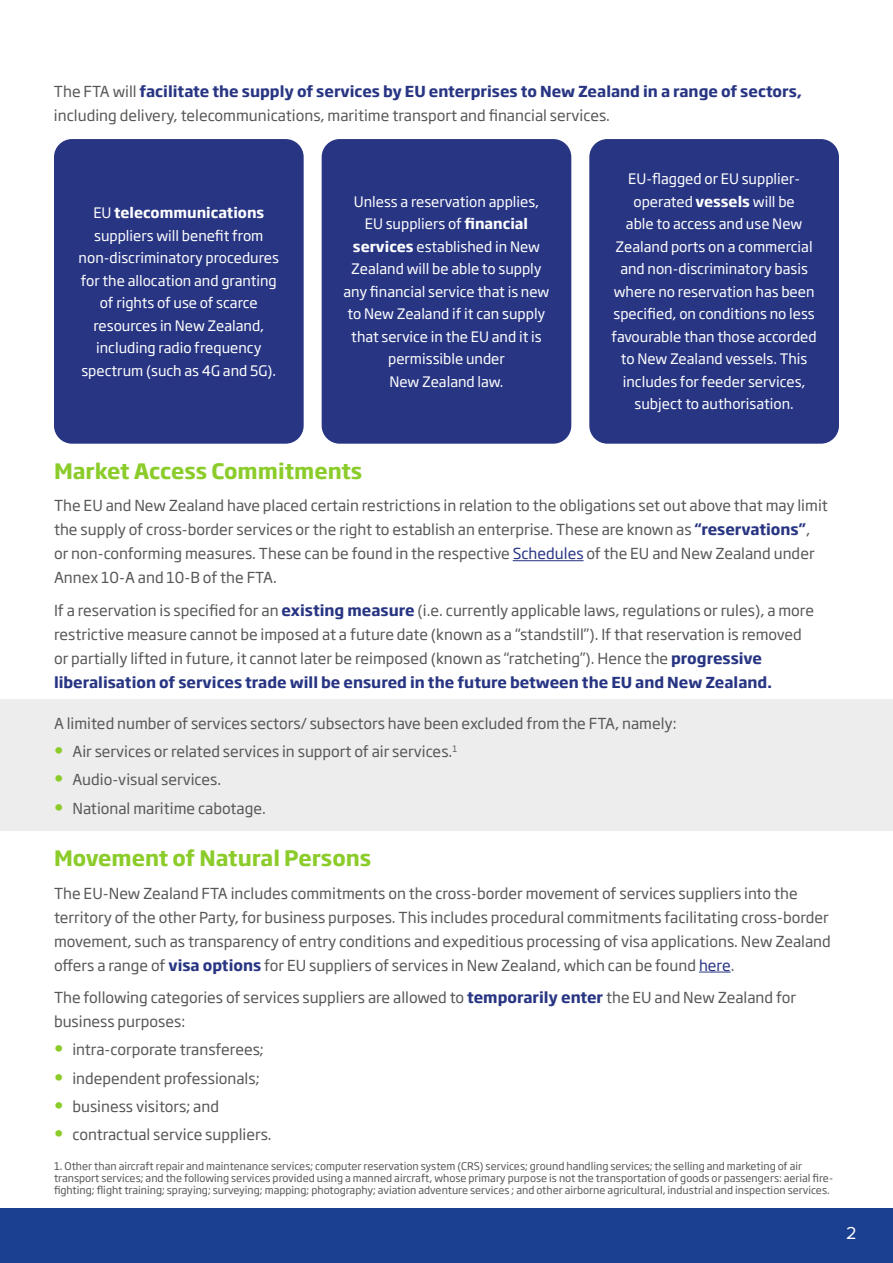
<style>
.page{position:relative;width:893px;height:1263px;background:#fff}
.page>*{position:absolute;margin:0;border:0;box-sizing:border-box;transform-origin:0 0}
.t1{font:700 21px "Soho Gothic Pro";color:#8bcc2a}
.t2{font:18px "Proxima Nova";color:#fff}
.t3{font:15px/24px "Soho Gothic Pro";color:#575756}
.t4{font:14.25px/22.5px "Soho Gothic Pro";color:#fff;text-align:center}
.t5{font:10.5px/12px "Soho Gothic Pro";color:#575756}
.t6{font:8.7px "Soho Gothic Pro";color:#575756}
.s1{font-weight:700;color:#283583}
.s2{font-weight:700}
.s3{color:#283583}
.s4{font-weight:500;font-size:18px;color:#8bcc2a}
</style>
<div class="page">
<div style="left:0;top:1209px;width:893px;height:54px;background:#1b3f91"></div>
<div style="left:0;top:699px;width:893px;height:132px;background:#ededed"></div>
<hr style="left:513px;top:560px;width:71px;height:1px;background:#283583">
<hr style="left:699px;top:972px;width:32px;height:1px;background:#283583">
<div style="left:54px;top:139px;width:250px;height:305px;background:#283583;border-radius:18px"></div>
<div style="left:322px;top:139px;width:249px;height:305px;background:#283583;border-radius:18px"></div>
<div style="left:589px;top:139px;width:250px;height:305px;background:#283583;border-radius:18px"></div>
<p class="t3" style="left:54px;top:79px;width:750px">The FTA will <span class="s1">facilitate the supply of services by EU enterprises to New Zealand in a range of sectors, </span>including delivery, telecommunications, maritime transport and financial services.</p>
<p class="t4" style="left:79px;top:201px;width:202px">EU <span class="s2">telecommunications </span>suppliers will benefit from non-discriminatory procedures for the allocation and granting of rights of use of scarce resources in New Zealand, including radio frequency spectrum (such as 4G and 5G).</p>
<p class="t4" style="left:344px;top:190px;width:207px">Unless a reservation applies,<br>EU suppliers of <span class="s2">financial services</span> established in New<br>Zealand will be able to supply any financial service that is new to New Zealand if it can supply that service in the EU and it is permissible under<br>New Zealand law.</p>
<p class="t4" style="left:612px;top:167px;width:207px">EU-flagged or EU supplier&shy;operated <span class="s2">vessels</span> will be<br>able to access and use New<br>Zealand ports on a commercial and non-discriminatory basis where no reservation has been specified, on conditions no less favourable than those accorded to New Zealand vessels. This includes for feeder services, subject to authorisation.</p>
<h2 class="t1" style="left:54px;top:454px;width:310px">Market Access Commitments</h2>
<p class="t3" style="left:54px;top:493px;width:775px">The EU and New Zealand have placed certain restrictions in relation to the obligations set out above that may limit the supply of cross-border services or the right to establish an enterprise. These are known as <span class="s1">“reservations”</span>, or non-conforming measures. These can be found in the respective <span class="s3">Schedules</span> of the EU and New Zealand under</p>
<p class="t3" style="left:54px;top:565px;width:224px">Annex 10-A and 10-B of the FTA.</p>
<p class="t3" style="left:54px;top:597px;width:761px">If a reservation is specified for an <span class="s1">existing measure</span> (i.e. currently applicable laws, regulations or rules), a more restrictive measure cannot be imposed at a future date (known as a “standstill”). If that reservation is removed or partially lifted in future, it cannot later be reimposed (known as “ratcheting”). Hence the <span class="s1">progressive liberalisation of services trade will be ensured in the future between the EU and New Zealand.</span></p>
<p class="t3" style="left:54px;top:710px;width:624px">A limited number of services sectors/ subsectors have been excluded from the FTA, namely:</p>
<p class="t6" style="left:452px;top:742px;width:6px">1</p>
<p class="t3" style="left:54px;top:739px;width:400px"><span class="s4">•</span> Air services or related services in support of air services.</p>
<p class="t3" style="left:54px;top:767px;width:169px"><span class="s4">•</span> Audio-visual services.</p>
<p class="t3" style="left:54px;top:795px;width:213px"><span class="s4">•</span> National maritime cabotage.</p>
<h2 class="t1" style="left:54px;top:841px;width:319px">Movement of Natural Persons</h2>
<p class="t3" style="left:54px;top:880px;width:778px">The EU-New Zealand FTA includes commitments on the cross-border movement of services suppliers into the territory of the other Party, for business purposes. This includes procedural commitments facilitating cross-border movement, such as transparency of entry conditions and expeditious processing of visa applications. New Zealand offers a range of <span class="s1">visa options</span> for EU suppliers of services in New Zealand, which can be found <span class="s3">here</span>.</p>
<p class="t3" style="left:54px;top:985px;width:743px">The following categories of services suppliers are allowed to <span class="s1">temporarily enter</span> the EU and New Zealand for business purposes:</p>
<p class="t3" style="left:54px;top:1037px;width:211px"><span class="s4">•</span> intra-corporate transferees;</p>
<p class="t3" style="left:54px;top:1065px;width:207px"><span class="s4">•</span> independent professionals;</p>
<p class="t3" style="left:54px;top:1093px;width:167px"><span class="s4">•</span> business visitors; and</p>
<p class="t3" style="left:54px;top:1122px;width:219px"><span class="s4">•</span> contractual service suppliers.</p>
<p class="t5" style="left:54px;top:1159px;width:781px">1. Other than aircraft repair and maintenance services; computer reservation system (CRS) services; ground handling services; the selling and marketing of air transport services; and the following services provided using a manned aircraft, whose primary purpose is not the transportation of goods or passengers: aerial fire&shy;fighting; flight training; spraying; surveying; mapping; photography; aviation adventure services ; and other airborne agricultural, industrial and inspection services.</p>
<p class="t2" style="left:846px;top:1219px;width:12px">2</p>
</div>
